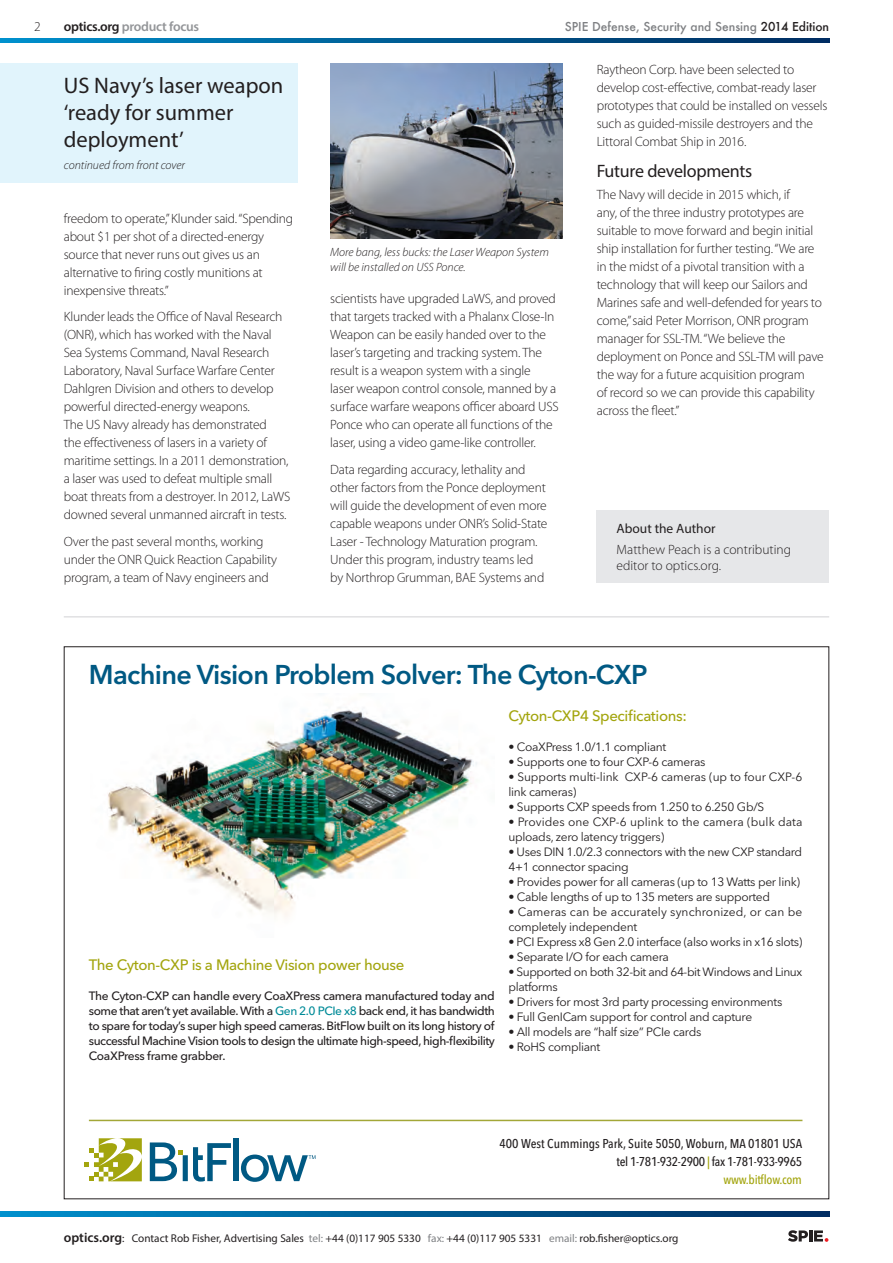
<style>
.page{position:relative;width:893px;height:1263px;background:#fff}
.page>*{position:absolute;margin:0;border:0;box-sizing:border-box;transform-origin:0 0}
.t1{font:600 27px "Avenir Next LT Pro";letter-spacing:-.025em;color:#005983}
.t2{font:22.5px/27px "Myriad Pro";color:#231f20}
.t3{font:18px "Myriad Pro";letter-spacing:-.015em;color:#231f20}
.t4{font:500 15px "Avenir Next LT Pro";letter-spacing:-.025em;color:#a3a50e}
.t5{font:300 13.5px/18px "Myriad Pro";letter-spacing:-.015em;color:#231f20}
.t6{font:600 13.5px "Myriad Pro";letter-spacing:-.02em;color:#939598}
.t7{font:13.5px "Myriad Pro";color:#231f20}
.t8{font:500 condensed 12.75px/18px "Avenir Next LT Pro";color:#231f20;text-align:right;scale:1.04 1}
.t9{font:12px/15px "Avenir Next LT Pro";letter-spacing:-.025em;color:#231f20}
.t10{font:500 12px/15px "Avenir Next LT Pro";letter-spacing:-.04em;color:#231f20;text-align:justify}
.t11{font:italic 300 12px/15px "Myriad Pro";color:#231f20}
.t12{font:12px/15px "Avenir Next LT Pro";color:#231f20}
.t13{font:12px/15px "Avenir Next LT Pro";letter-spacing:.005em;color:#231f20}
.t14{font:500 12px "Futura";color:#7e8083}
.t15{font:11.25px "Myriad Pro";color:#231f20}
.s1{color:#231f20}
.s2{color:#008b98}
.s3{color:#a3a50e}
.s4{font-weight:600;font-size:13.5px}
.s5{color:#808285}
</style>
<div class="page">
<div style="left:0;top:64px;width:298px;height:119px;background:#e1f4fc"></div>
<svg style="left:0;top:1212px;width:829px;height:4px;background:#005d94"></svg>
<svg style="left:0;top:38px;width:829px;height:5px;background:#005d94"></svg>
<svg style="left:788px;top:1230px;width:40px;height:12px"></svg>
<img style="left:330px;top:64px;width:233px;height:174px">
<div style="left:597px;top:510px;width:232px;height:73px;background:#e6e7e9"></div>
<hr style="left:64px;top:617px;width:765px;height:1px;background:#d1d2d4">
<svg style="left:84px;top:1138px;width:58px;height:43px"></svg>
<svg style="left:193px;top:1143px;width:38px;height:38px"></svg>
<div style="left:234px;top:1138px;width:5px;height:43px;background:#005983"></div>
<div style="left:183px;top:1155px;width:5px;height:26px;background:#005983"></div>
<svg style="left:150px;top:1142px;width:33px;height:39px"></svg>
<svg style="left:241px;top:1154px;width:74px;height:28px"></svg>
<hr style="left:89px;top:1120px;width:713px;height:1px;background:#a3a737">
<img style="left:108px;top:707px;width:369px;height:210px">
<p class="t5" style="left:34px;top:18px;width:8px">2</p>
<p class="t6" style="left:64px;top:18px;width:137px"><span class="s1">optics.org</span> product focus</p>
<p class="t14" style="left:565px;top:18px;width:266px">SPIE Defense, Security and Sensing <span class="s1">2014 Edition</span></p>
<h2 class="t2" style="left:64px;top:72px;width:221px">US Navy’s laser weapon ‘ready for summer deployment’</h2>
<p class="t11" style="left:64px;top:157px;width:123px">continued from front cover</p>
<p class="t5" style="left:64px;top:209px;width:231px">freedom to operate,” Klunder said. “Spending about $1 per shot of a directed-energy source that never runs out gives us an alternative to firing costly munitions at inexpensive threats.”</p>
<p class="t5" style="left:64px;top:308px;width:228px">Klunder leads the Office of Naval Research (ONR), which has worked with the Naval Sea Systems Command, Naval Research Laboratory, Naval Surface Warfare Center Dahlgren Division and others to develop powerful directed-energy weapons.<br>The US Navy already has demonstrated<br>the effectiveness of lasers in a variety of maritime settings. In a 2011 demonstration, a laser was used to defeat multiple small boat threats from a destroyer. In 2012, LaWS downed several unmanned aircraft in tests.</p>
<p class="t5" style="left:64px;top:532px;width:215px">Over the past several months, working under the ONR Quick Reaction Capability program, a team of Navy engineers and</p>
<p class="t11" style="left:330px;top:244px;width:220px">More bang, less bucks: the Laser Weapon System will be installed on USS Ponce.</p>
<p class="t5" style="left:330px;top:290px;width:230px">scientists have upgraded LaWS, and proved that targets tracked with a Phalanx Close-In Weapon can be easily handed over to the laser’s targeting and tracking system. The result is a weapon system with a single<br>laser weapon control console, manned by a surface warfare weapons officer aboard USS Ponce who can operate all functions of the laser, using a video game-like controller.</p>
<p class="t5" style="left:330px;top:460px;width:219px">Data regarding accuracy, lethality and other factors from the Ponce deployment will guide the development of even more capable weapons under ONR’s Solid-State Laser - Technology Maturation program.<br>Under this program, industry teams led by Northrop Grumman, BAE Systems and</p>
<p class="t5" style="left:597px;top:60px;width:232px">Raytheon Corp. have been selected to develop cost-effective, combat-ready laser prototypes that could be installed on vessels such as guided-missile destroyers and the Littoral Combat Ship in 2016.</p>
<h3 class="t3" style="left:597px;top:160px;width:157px">Future developments</h3>
<p class="t5" style="left:597px;top:185px;width:228px">The Navy will decide in 2015 which, if<br>any, of the three industry prototypes are suitable to move forward and begin initial ship installation for further testing. “We are in the midst of a pivotal transition with a technology that will keep our Sailors and Marines safe and well-defended for years to come,” said Peter Morrison, ONR program manager for SSL-TM. “We believe the deployment on Ponce and SSL-TM will pave the way for a future acquisition program<br>of record so we can provide this capability across the fleet.”</p>
<p class="t7" style="left:617px;top:520px;width:100px">About the Author</p>
<p class="t5" style="left:617px;top:541px;width:176px;line-height:16.2px">Matthew Peach is a contributing editor to optics.org.</p>
<h1 class="t1" style="left:89px;top:658px;width:560px">Machine Vision Problem Solver: The Cyton-CXP</h1>
<p class="t4" style="left:89px;top:956px;width:317px">The Cyton-CXP is a Machine Vision power house</p>
<p class="t10" style="left:89px;top:988px;width:407px">The Cyton-CXP can handle every CoaXPress camera manufactured today and some that aren’t yet available. With a <span class="s2">Gen 2.0 PCIe x8</span> back end, it has bandwidth to spare for today’s super high speed cameras. BitFlow built on its long history of successful Machine Vision tools to design the ultimate high-speed, high-flexibility CoaXPress frame grabber.</p>
<p class="t4" style="left:508px;top:706px;width:180px">Cyton-CXP4 Specifications:</p>
<p class="t9" style="left:508px;top:739px;width:159px">• CoaXPress 1.0/1.1 compliant</p>
<p class="t9" style="left:508px;top:754px;width:198px">• Supports one to four CXP-6 cameras</p>
<p class="t9" style="left:508px;top:769px;width:295px">• Supports multi-link CXP-6 cameras (up to four CXP-6 link cameras)</p>
<p class="t9" style="left:508px;top:799px;width:257px">• Supports CXP speeds from 1.250 to 6.250 Gb/S</p>
<p class="t12" style="left:508px;top:814px;width:295px">• Provides one CXP-6 uplink to the camera (bulk data uploads, zero latency triggers)</p>
<p class="t9" style="left:508px;top:844px;width:295px">• Uses DIN 1.0/2.3 connectors with the new CXP standard<br>4+1 connector spacing</p>
<p class="t9" style="left:508px;top:874px;width:293px">• Provides power for all cameras (up to 13 Watts per link)</p>
<p class="t9" style="left:508px;top:889px;width:263px">• Cable lengths of up to 135 meters are supported</p>
<p class="t13" style="left:508px;top:904px;width:295px">• Cameras can be accurately synchronized, or can be completely independent</p>
<p class="t9" style="left:508px;top:934px;width:295px">• PCI Express x8 Gen 2.0 interface (also works in x16 slots)</p>
<p class="t9" style="left:508px;top:949px;width:162px">• Separate I/O for each camera</p>
<p class="t9" style="left:508px;top:964px;width:295px">• Supported on both 32-bit and 64-bit Windows and Linux platforms</p>
<p class="t9" style="left:508px;top:994px;width:275px">• Drivers for most 3rd party processing environments</p>
<p class="t9" style="left:508px;top:1009px;width:245px">• Full GenICam support for control and capture</p>
<p class="t9" style="left:508px;top:1024px;width:194px">• All models are “half size” PCIe cards</p>
<p class="t9" style="left:508px;top:1039px;width:93px">• RoHS compliant</p>
<p class="t8" style="left:499px;top:1134px;width:292px">400 West Cummings Park, Suite 5050, Woburn, MA 01801 USA tel 1-781-932-2900 <span class="s3">|</span> fax 1-781-933-9965<br><span class="s3">www.bitflow.com</span></p>
<p class="t15" style="left:64px;top:1231px;width:616px"><span class="s4">optics.org</span>: Contact Rob Fisher, Advertising Sales <span class="s5">tel:</span> +44 (0)117 905 5330 <span class="s5">fax:</span> +44 (0)117 905 5331 <span class="s5">email:</span> rob.fisher@optics.org</p>
</div>
